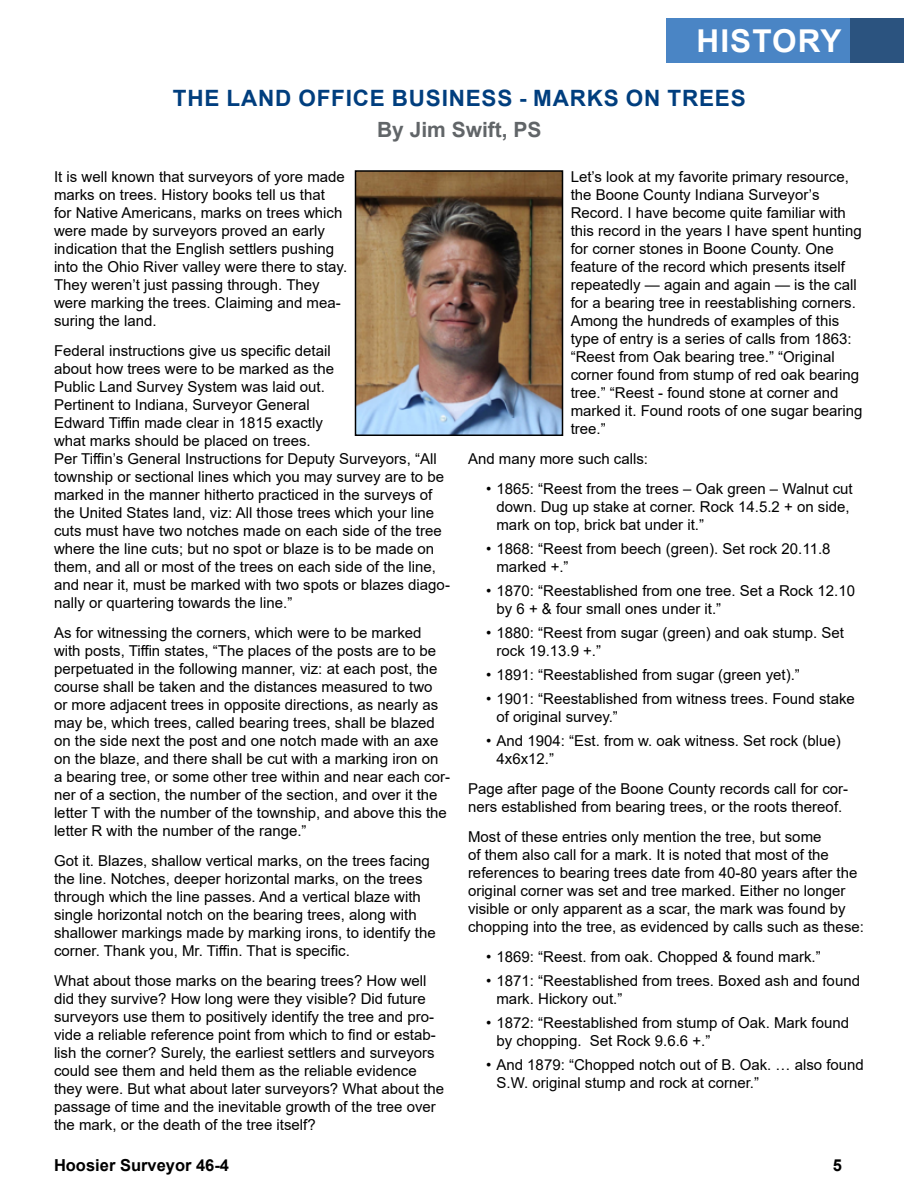
<style>
.page{position:relative;width:918px;height:1188px;background:#fff}
.page>*{position:absolute;margin:0;border:0;box-sizing:border-box;transform-origin:0 0}
.t1{font:700 31.5px "Arial";letter-spacing:.035em;color:#fff}
.t2{font:700 22.5px "Arial";letter-spacing:.035em;color:#003e7e}
.t3{font:700 21px "Arial";color:#616568}
.t4{font:700 16.5px "Arial";color:#000}
.t5{font:15px/18px "Arial";color:#000}
</style>
<div class="page">
<div style="left:666px;top:18px;width:238px;height:45px;background:#4a85c5"></div>
<div style="left:850px;top:18px;width:54px;height:45px;background:#2b537f"></div>
<img style="left:358px;top:173px;width:202px;height:260px">
<div style="left:355px;top:170px;width:208px;height:266px;border:2px solid #000"></div>
<h1 class="t1" style="left:697px;top:18px;width:146px">HISTORY</h1>
<h2 class="t2" style="left:173px;top:82px;width:574px">THE LAND OFFICE BUSINESS - MARKS ON TREES</h2>
<h3 class="t3" style="left:377px;top:115px;width:166px">By Jim Swift, PS</h3>
<p class="t5" style="left:54px;top:168px;width:295px">It is well known that surveyors of yore made marks on trees. History books tell us that<br>for Native Americans, marks on trees which were made by surveyors proved an early indication that the English settlers pushing into the Ohio River valley were there to stay.<br>They weren’t just passing through. They were marking the trees. Claiming and mea&shy;suring the land.</p>
<p class="t5" style="left:54px;top:342px;width:397px">Federal instructions give us specific detail<br>about how trees were to be marked as the<br>Public Land Survey System was laid out.<br>Pertinent to Indiana, Surveyor General<br>Edward Tiffin made clear in 1815 exactly<br>what marks should be placed on trees.<br>Per Tiffin’s General Instructions for Deputy Surveyors, “All township or sectional lines which you may survey are to be marked in the manner hitherto practiced in the surveys of the United States land, viz: All those trees which your line cuts must have two notches made on each side of the tree where the line cuts; but no spot or blaze is to be made on them, and all or most of the trees on each side of the line, and near it, must be marked with two spots or blazes diago&shy;nally or quartering towards the line.”</p>
<p class="t5" style="left:54px;top:624px;width:398px">As for witnessing the corners, which were to be marked with posts, Tiffin states, “The places of the posts are to be perpetuated in the following manner, viz: at each post, the course shall be taken and the distances measured to two<br>or more adjacent trees in opposite directions, as nearly as may be, which trees, called bearing trees, shall be blazed on the side next the post and one notch made with an axe on the blaze, and there shall be cut with a marking iron on a bearing tree, or some other tree within and near each cor&shy;ner of a section, the number of the section, and over it the letter T with the number of the township, and above this the letter R with the number of the range.”</p>
<p class="t5" style="left:54px;top:852px;width:383px">Got it. Blazes, shallow vertical marks, on the trees facing the line. Notches, deeper horizontal marks, on the trees through which the line passes. And a vertical blaze with single horizontal notch on the bearing trees, along with shallower markings made by marking irons, to identify the corner. Thank you, Mr. Tiffin. That is specific.</p>
<p class="t5" style="left:54px;top:972px;width:392px">What about those marks on the bearing trees? How well did they survive? How long were they visible? Did future surveyors use them to positively identify the tree and pro&shy;vide a reliable reference point from which to find or estab&shy;lish the corner? Surely, the earliest settlers and surveyors could see them and held them as the reliable evidence they were. But what about later surveyors? What about the passage of time and the inevitable growth of the tree over the mark, or the death of the tree itself?</p>
<p class="t5" style="left:571px;top:168px;width:293px">Let’s look at my favorite primary resource, the Boone County Indiana Surveyor’s Record. I have become quite familiar with this record in the years I have spent hunting for corner stones in Boone County. One feature of the record which presents itself repeatedly — again and again — is the call for a bearing tree in reestablishing corners.<br>Among the hundreds of examples of this type of entry is a series of calls from 1863: “Reest from Oak bearing tree.” “Original corner found from stump of red oak bearing tree.” “Reest - found stone at corner and marked it. Found roots of one sugar bearing tree.”</p>
<p class="t5" style="left:468px;top:450px;width:182px">And many more such calls:</p>
<p class="t5" style="left:497px;top:480px;width:358px;text-indent:-11px">• 1865: “Reest from the trees – Oak green – Walnut cut down. Dug up stake at corner. Rock 14.5.2 + on side, mark on top, brick bat under it.”</p>
<p class="t5" style="left:497px;top:540px;width:336px;text-indent:-11px">• 1868: “Reest from beech (green). Set rock 20.11.8 marked +.”</p>
<p class="t5" style="left:497px;top:582px;width:360px;text-indent:-11px">• 1870: “Reestablished from one tree. Set a Rock 12.10 by 6 + &amp; four small ones under it.”</p>
<p class="t5" style="left:497px;top:624px;width:349px;text-indent:-11px">• 1880: “Reest from sugar (green) and oak stump. Set rock 19.13.9 +.”</p>
<p class="t5" style="left:486px;top:666px;width:315px">• 1891: “Reestablished from sugar (green yet).”</p>
<p class="t5" style="left:497px;top:690px;width:360px;text-indent:-11px">• 1901: “Reestablished from witness trees. Found stake of original survey.”</p>
<p class="t5" style="left:497px;top:732px;width:346px;text-indent:-11px">• And 1904: “Est. from w. oak witness. Set rock (blue)<br>4x6x12.”</p>
<p class="t5" style="left:468px;top:780px;width:382px">Page after page of the Boone County records call for cor&shy;ners established from bearing trees, or the roots thereof.</p>
<p class="t5" style="left:468px;top:828px;width:398px">Most of these entries only mention the tree, but some<br>of them also call for a mark. It is noted that most of the references to bearing trees date from 40-80 years after the original corner was set and tree marked. Either no longer visible or only apparent as a scar, the mark was found by chopping into the tree, as evidenced by calls such as these:</p>
<p class="t5" style="left:486px;top:948px;width:336px">• 1869: “Reest. from oak. Chopped &amp; found mark.”</p>
<p class="t5" style="left:497px;top:972px;width:365px;text-indent:-10px">• 1871: “Reestablished from trees. Boxed ash and found mark. Hickory out.”</p>
<p class="t5" style="left:497px;top:1014px;width:354px;text-indent:-10px">• 1872: “Reestablished from stump of Oak. Mark found by chopping. Set Rock 9.6.6 +.”</p>
<p class="t5" style="left:497px;top:1056px;width:369px;text-indent:-10px">• And 1879: “Chopped notch out of B. Oak. … also found<br>S.W. original stump and rock at corner.”</p>
<p class="t4" style="left:54px;top:1154px;width:177px">Hoosier Surveyor 46-4</p>
<p class="t4" style="left:833px;top:1154px;width:11px">5</p>
</div>
